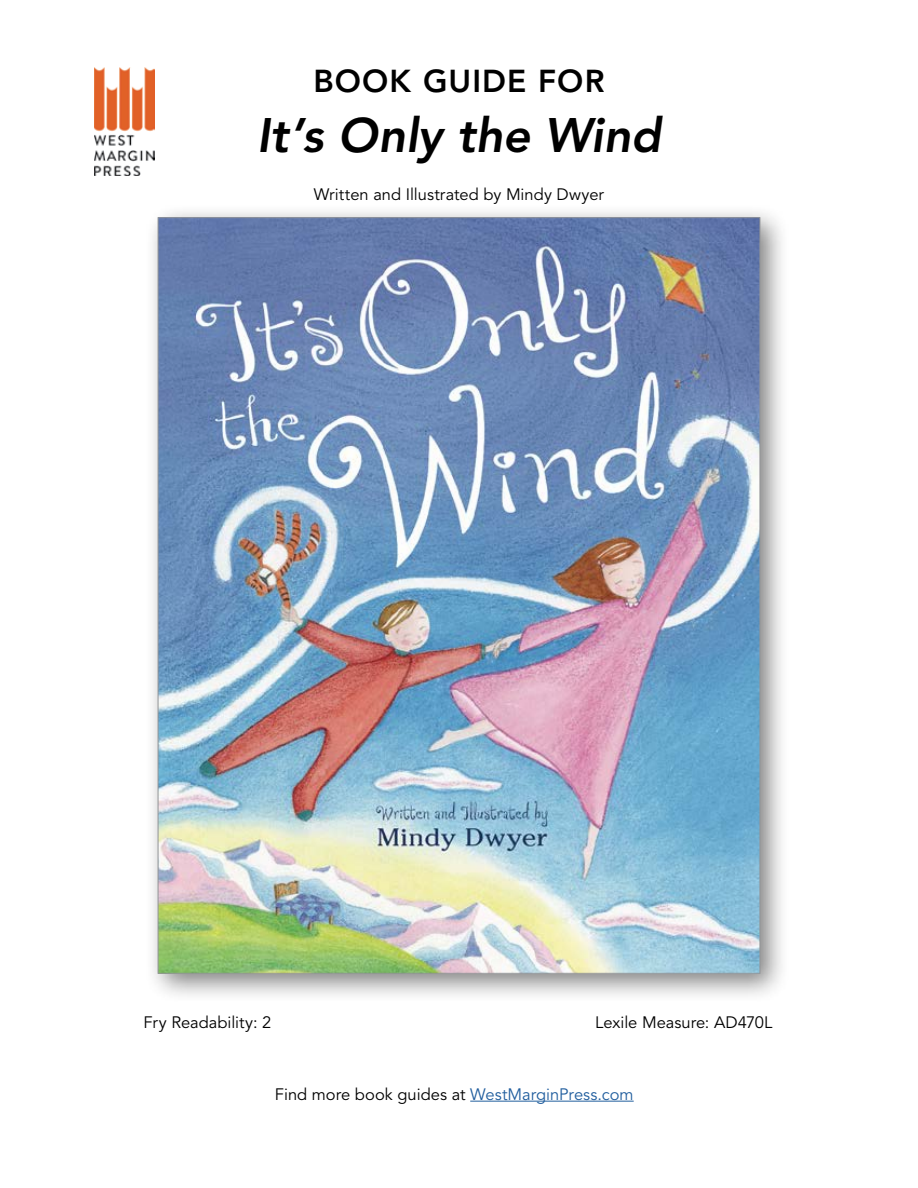
<style>
.page{position:relative;width:918px;height:1188px;background:#fff}
.page>*{position:absolute;margin:0;border:0;box-sizing:border-box;transform-origin:0 0}
.t1{font:italic 800 48px "Avenir";color:#000}
.t2{font:800 31.5px "Avenir";letter-spacing:.035em;color:#000}
.t3{font:16.5px "Avenir";color:#000}
.s1{color:#215e9e}
</style>
<div class="page">
<div style="left:144px;top:204px;width:646px;height:800px;background:#000;opacity:.5"></div>
<img style="left:160px;top:219px;width:598px;height:753px">
<img style="left:94px;top:68px;width:61px;height:108px">
<hr style="left:470px;top:1101px;width:164px;height:1px;background:#215e9e">
<h2 class="t2" style="left:313px;top:62px;width:293px">BOOK GUIDE FOR</h2>
<h1 class="t1" style="left:257px;top:106px;width:406px">It’s Only the Wind</h1>
<p class="t3" style="left:314px;top:184px;width:292px">Written and Illustrated by Mindy Dwyer</p>
<p class="t3" style="left:144px;top:1012px;width:129px">Fry Readability: 2</p>
<p class="t3" style="left:595px;top:1012px;width:179px">Lexile Measure: AD470L</p>
<p class="t3" style="left:275px;top:1084px;width:360px">Find more book guides at <span class="s1">WestMarginPress.com</span></p>
</div>
